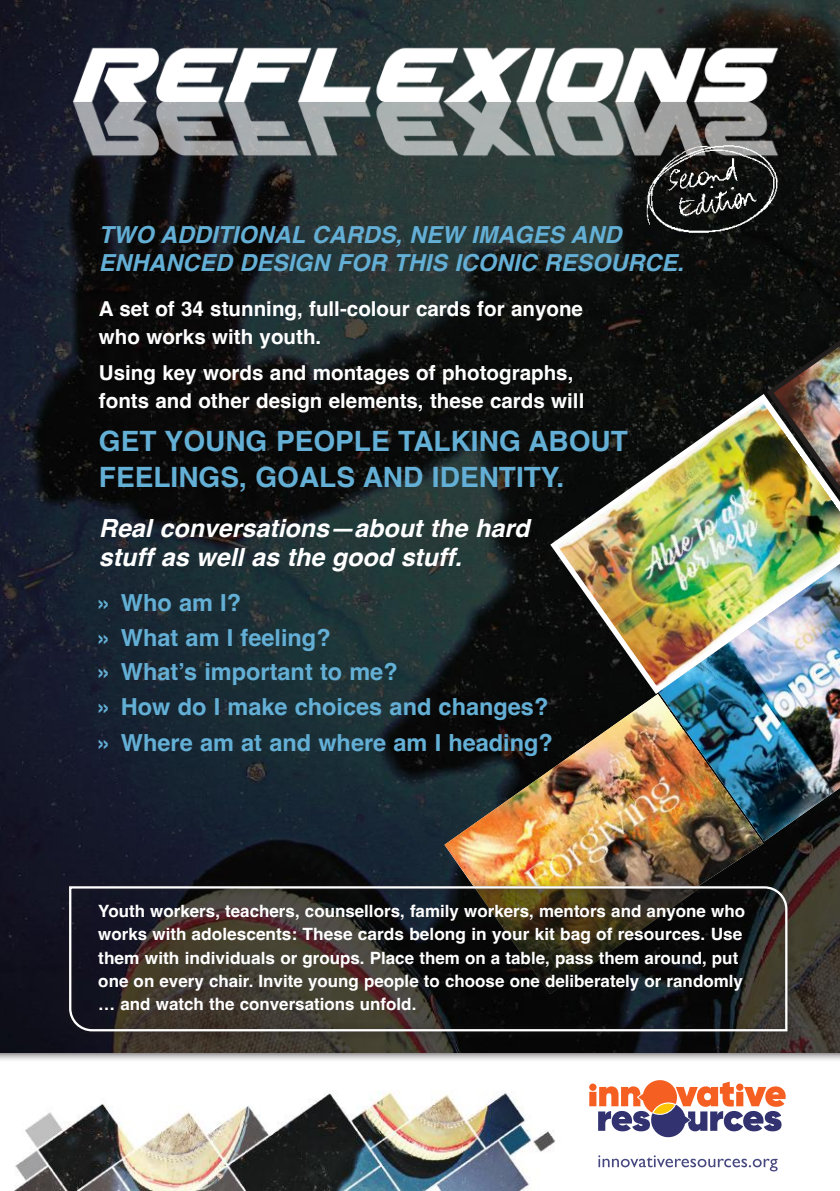
<style>
.page{position:relative;width:840px;height:1191px;background:#fff}
.page>*{position:absolute;margin:0;border:0;box-sizing:border-box;transform-origin:0 0}
.t1{font:700 28px/35.2px "Helvetica";color:#63afd5}
.t2{font:italic 700 25px/29.4px "Helvetica";color:#fff}
.t3{font:700 23.4px/35.2px "Helvetica";color:#63afd5}
.t4{font:italic 700 23.4px/27.8px "Helvetica";color:#63afd5}
.t5{font:700 20.6px/27.8px "Helvetica";color:#fff}
.t6{font:700 17px/23.2px "Helvetica";color:#fff}
</style>
<div class="page">
<img style="left:14px;top:1091px;width:541px;height:100px">
<div style="left:0;top:982px;width:839px;height:80px;background:#241f1f;opacity:.75"></div>
<img style="left:0;top:0;width:839px;height:1052px">
<img style="left:30px;top:16px;width:802px;height:172px">
<img style="left:609px;top:122px;width:182px;height:134px">
<svg style="left:550px;top:394px;width:216px;height:300px;fill:#0a0c0a"></svg>
<img style="left:557px;top:401px;width:282px;height:285px">
<svg style="left:766px;top:340px;width:73px;height:155px"></svg>
<img style="left:773px;top:346px;width:66px;height:140px">
<img style="left:444px;top:694px;width:319px;height:184px">
<img style="left:658px;top:564px;width:181px;height:277px">
<div style="left:61px;top:878px;width:734px;height:162px;background:#241f1f;opacity:.75"></div>
<svg style="left:68px;top:885px;width:720px;height:147px"></svg>
<svg style="left:598px;top:1155px;width:179px;height:16px"></svg>
<svg style="left:589px;top:1080px;width:196px;height:58px"></svg>
<h3 class="t4" style="left:99px;top:224px;width:586px">TWO ADDITIONAL CARDS, NEW IMAGES AND<br>ENHANCED DESIGN FOR THIS ICONIC RESOURCE.</h3>
<p class="t5" style="left:99px;top:297px;width:485px">A set of 34 stunning, full-colour cards for anyone who works with youth.</p>
<p class="t5" style="left:99px;top:361px;width:486px">Using key words and montages of photographs, fonts and other design elements, these cards will</p>
<h1 class="t1" style="left:99px;top:427px;width:530px">GET YOUNG PEOPLE TALKING ABOUT<br>FEELINGS, GOALS AND IDENTITY.</h1>
<h2 class="t2" style="left:99px;top:516px;width:431px">Real conversations—about the hard stuff as well as the good stuff.</h2>
<h3 class="t3" style="left:99px;top:587px;width:455px">» Who am I?<br>» What am I feeling?<br>» What’s important to me?<br>» How do I make choices and changes? » Where am at and where am I heading?</h3>
<p class="t6" style="left:98px;top:901px;width:648px">Youth workers, teachers, counsellors, family workers, mentors and anyone who works with adolescents: These cards belong in your kit bag of resources. Use them with individuals or groups. Place them on a table, pass them around, put one on every chair. Invite young people to choose one deliberately or randomly … and watch the conversations unfold.</p>
</div>
